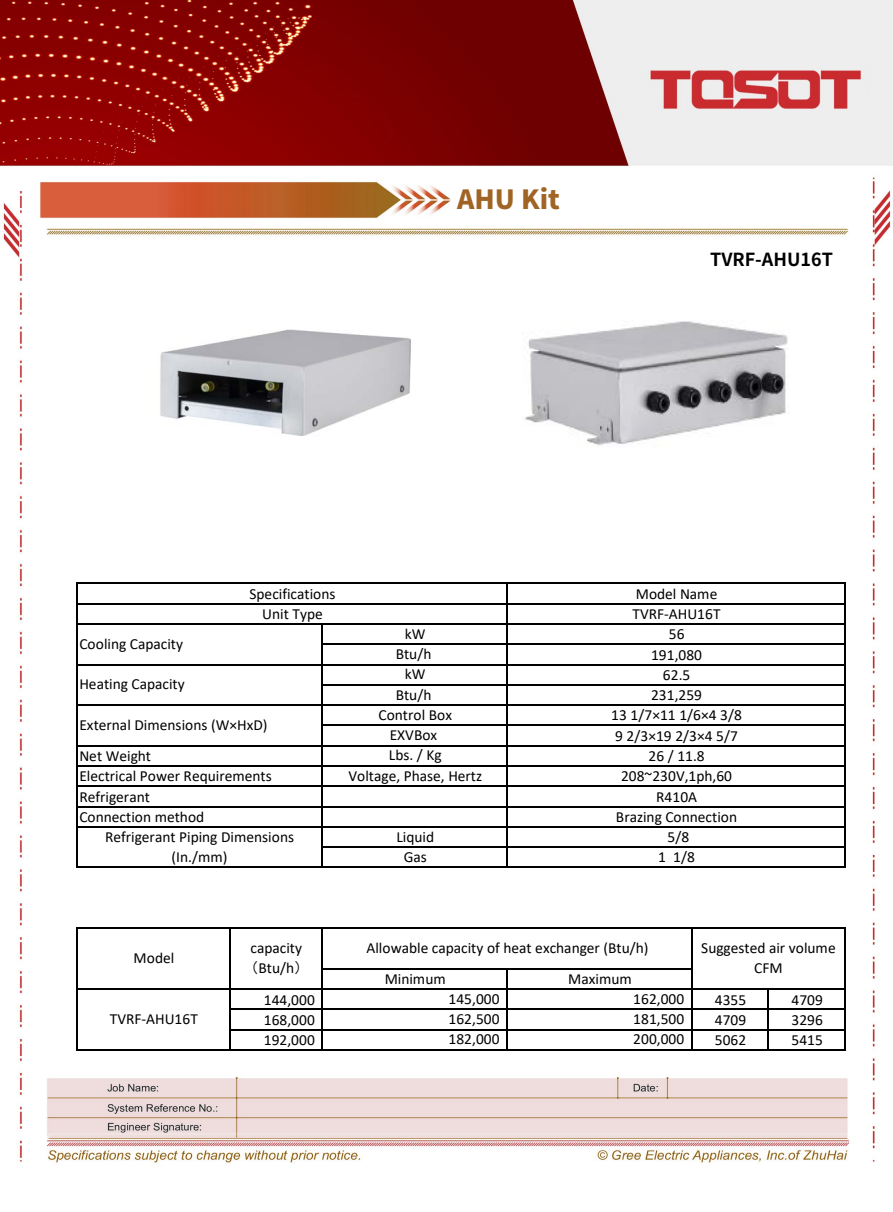
<style>
.page{position:relative;width:893px;height:1212px;background:#fff}
.page>*{position:absolute;margin:0;border:0;box-sizing:border-box;transform-origin:0 0}
.t1{font:800 26.4px "Source Han Sans CN";color:#a06524}
.t2{font:700 18px "Source Han Sans CN";color:#000}
.t3{font:15.45px/20.2px "Calibri";color:#000;text-align:center}
.s1{font-family:"MS Gothic"}
</style>
<div class="page">
<img style="left:0;top:0;width:893px;height:1164px">
<hr style="left:76px;top:583px;width:1px;height:285px;background:#000">
<hr style="left:322px;top:625px;width:1px;height:243px;background:#000">
<hr style="left:844px;top:584px;width:2px;height:284px;background:#000">
<hr style="left:506px;top:584px;width:2px;height:284px;background:#000">
<hr style="left:76px;top:927px;width:1px;height:123px;background:#000">
<hr style="left:229px;top:929px;width:2px;height:121px;background:#000">
<hr style="left:691px;top:929px;width:1px;height:121px;background:#000">
<hr style="left:844px;top:929px;width:2px;height:121px;background:#000">
<hr style="left:506px;top:969px;width:2px;height:81px;background:#000">
<hr style="left:322px;top:929px;width:1px;height:121px;background:#000">
<hr style="left:768px;top:990px;width:1px;height:60px;background:#000">
<hr style="left:77px;top:583px;width:769px;height:1px;background:#000">
<hr style="left:77px;top:603px;width:769px;height:1px;background:#000">
<hr style="left:77px;top:623px;width:769px;height:2px;background:#000">
<hr style="left:323px;top:643px;width:523px;height:2px;background:#000">
<hr style="left:77px;top:664px;width:769px;height:1px;background:#000">
<hr style="left:323px;top:684px;width:523px;height:1px;background:#000">
<hr style="left:77px;top:704px;width:769px;height:2px;background:#000">
<hr style="left:323px;top:725px;width:523px;height:1px;background:#000">
<hr style="left:77px;top:745px;width:769px;height:1px;background:#000">
<hr style="left:77px;top:765px;width:769px;height:2px;background:#000">
<hr style="left:77px;top:785px;width:769px;height:2px;background:#000">
<hr style="left:77px;top:806px;width:769px;height:1px;background:#000">
<hr style="left:77px;top:826px;width:769px;height:1px;background:#000">
<hr style="left:323px;top:846px;width:523px;height:2px;background:#000">
<hr style="left:77px;top:867px;width:769px;height:1px;background:#000">
<hr style="left:77px;top:927px;width:769px;height:2px;background:#000">
<hr style="left:323px;top:968px;width:369px;height:1px;background:#000">
<hr style="left:77px;top:988px;width:769px;height:2px;background:#000">
<hr style="left:231px;top:1009px;width:615px;height:1px;background:#000">
<hr style="left:231px;top:1029px;width:615px;height:1px;background:#000">
<hr style="left:77px;top:1049px;width:769px;height:1px;background:#000">
<img style="left:522px;top:319px;width:268px;height:129px">
<img style="left:153px;top:319px;width:261px;height:123px">
<h1 class="t1" style="left:457px;top:185px;width:104px">AHU Kit</h1>
<p class="t2" style="left:710px;top:250px;width:124px">TVRF-AHU16T</p>
<p class="t3" style="left:250px;top:583px;width:87px">Specifications</p>
<p class="t3" style="left:636px;top:583px;width:83px">Model Name</p>
<p class="t3" style="left:79px;top:633px;width:105px">Cooling Capacity</p>
<p class="t3" style="left:79px;top:674px;width:107px">Heating Capacity</p>
<p class="t3" style="left:262px;top:603px;width:62px">Unit Type</p>
<p class="t3" style="left:633px;top:603px;width:89px">TVRF-AHU16T</p>
<p class="t3" style="left:405px;top:623px;width:22px">kW</p>
<p class="t3" style="left:669px;top:623px;width:17px">56</p>
<p class="t3" style="left:396px;top:643px;width:37px">Btu/h</p>
<p class="t3" style="left:651px;top:644px;width:53px">191,080</p>
<p class="t3" style="left:405px;top:664px;width:22px">kW</p>
<p class="t3" style="left:663px;top:664px;width:29px">62.5</p>
<p class="t3" style="left:396px;top:684px;width:37px">Btu/h</p>
<p class="t3" style="left:651px;top:684px;width:53px">231,259</p>
<p class="t3" style="left:79px;top:714px;width:190px">External Dimensions (W×HxD)</p>
<p class="t3" style="left:378px;top:704px;width:75px">Control Box</p>
<p class="t3" style="left:611px;top:705px;width:132px">13 1/7×11 1/6×4 3/8</p>
<p class="t3" style="left:390px;top:724px;width:49px">EXVBox</p>
<p class="t3" style="left:615px;top:725px;width:124px">9 2/3×19 2/3×4 5/7</p>
<p class="t3" style="left:79px;top:745px;width:73px">Net Weight</p>
<p class="t3" style="left:389px;top:745px;width:54px">Lbs. / Kg</p>
<p class="t3" style="left:648px;top:745px;width:58px">26 / 11.8</p>
<p class="t3" style="left:79px;top:765px;width:194px">Electrical Power Requirements</p>
<p class="t3" style="left:348px;top:765px;width:135px">Voltage, Phase, Hertz</p>
<p class="t3" style="left:621px;top:765px;width:113px">208~230V,1ph,60</p>
<p class="t3" style="left:79px;top:786px;width:72px">Refrigerant</p>
<p class="t3" style="left:656px;top:786px;width:42px">R410A</p>
<p class="t3" style="left:79px;top:806px;width:126px">Connection method</p>
<p class="t3" style="left:616px;top:806px;width:123px">Brazing Connection</p>
<p class="t3" style="left:105px;top:826px;width:191px">Refrigerant Piping Dimensions (In./mm)</p>
<p class="t3" style="left:396px;top:826px;width:39px">Liquid</p>
<p class="t3" style="left:667px;top:826px;width:23px">5/8</p>
<p class="t3" style="left:404px;top:846px;width:25px">Gas</p>
<p class="t3" style="left:658px;top:847px;width:38px">1 1/8</p>
<p class="t3" style="left:134px;top:947px;width:42px">Model</p>
<p class="t3" style="left:243px;top:937px;width:68px">capacity<span class="s1">（</span>Btu/h<span class="s1">）</span></p>
<p class="t3" style="left:367px;top:937px;width:284px">Allowable capacity of heat exchanger (Btu/h)</p>
<p class="t3" style="left:701px;top:937px;width:136px">Suggested air volume<br>CFM</p>
<p class="t3" style="left:385px;top:968px;width:63px">Minimum</p>
<p class="t3" style="left:568px;top:968px;width:65px">Maximum</p>
<p class="t3" style="left:110px;top:1008px;width:89px">TVRF-AHU16T</p>
<p class="t3" style="left:448px;top:988px;width:53px">145,000</p>
<p class="t3" style="left:633px;top:988px;width:53px">162,000</p>
<p class="t3" style="left:448px;top:1008px;width:53px">162,500</p>
<p class="t3" style="left:633px;top:1008px;width:53px">181,500</p>
<p class="t3" style="left:448px;top:1029px;width:53px">182,000</p>
<p class="t3" style="left:633px;top:1029px;width:53px">200,000</p>
<p class="t3" style="left:264px;top:989px;width:53px">144,000</p>
<p class="t3" style="left:715px;top:989px;width:33px">4355</p>
<p class="t3" style="left:791px;top:989px;width:33px">4709</p>
<p class="t3" style="left:264px;top:1009px;width:53px">168,000</p>
<p class="t3" style="left:715px;top:1009px;width:33px">4709</p>
<p class="t3" style="left:791px;top:1009px;width:33px">3296</p>
<p class="t3" style="left:264px;top:1029px;width:53px">192,000</p>
<p class="t3" style="left:715px;top:1029px;width:33px">5062</p>
<p class="t3" style="left:791px;top:1029px;width:33px">5415</p>
</div>
